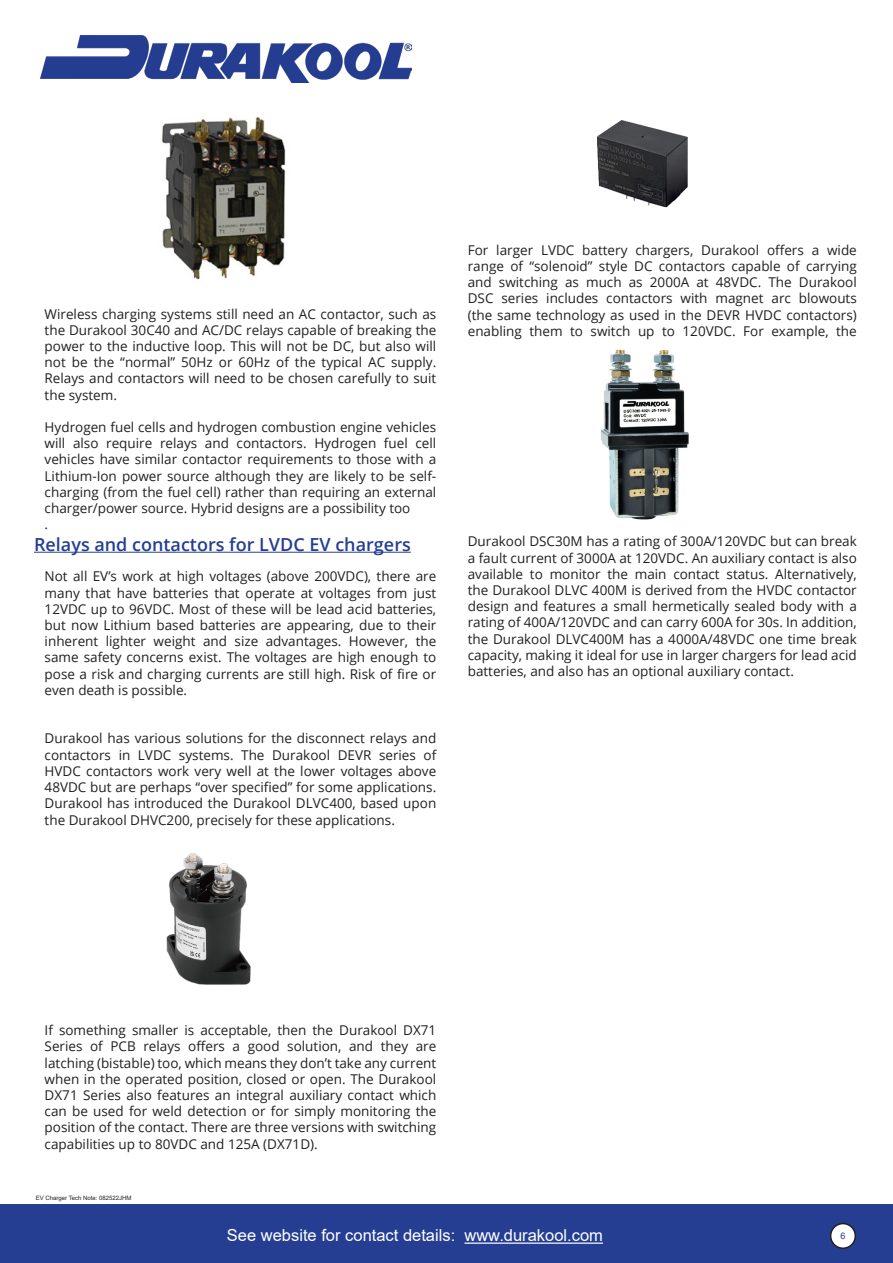
<style>
.page{position:relative;width:893px;height:1263px;background:#fff}
.page>*{position:absolute;margin:0;border:0;box-sizing:border-box;transform-origin:0 0}
.IoC_Hyperlink{font:600 18px "Open Sans";color:#253e92}
.t1{font:16.5px "Arial";color:#fff}
.IoC_Hyperlink-2{font:13.5px/16.2px "Open Sans";color:#231f20;text-align:justify}
.t2{font:9px "Arial";color:#253e92}
.t3{font:6px "Arial";color:#231f20}
</style>
<div class="page">
<div style="left:0;top:1204px;width:893px;height:59px;background:#253e92"></div>
<div style="left:831px;top:1223px;width:24px;height:25px;background:#fff;border-radius:50%"></div>
<div style="left:830px;top:1223px;width:26px;height:26px;border:2px solid #231f20;border-radius:50%"></div>
<img style="left:41px;top:36px;width:371px;height:46px">
<hr style="left:464px;top:1242px;width:139px;height:2px;background:#fff">
<hr style="left:34px;top:552px;width:377px;height:1px;background:#253e92">
<img style="left:166px;top:853px;width:85px;height:132px">
<img style="left:597px;top:120px;width:91px;height:88px">
<img style="left:601px;top:349px;width:88px;height:171px">
<img style="left:161px;top:117px;width:125px;height:163px">
<p class="IoC_Hyperlink-2" style="left:45px;top:305px;width:393px">Wireless charging systems still need an AC contactor, such as the Durakool 30C40 and AC/DC relays capable of breaking the power to the inductive loop. This will not be DC, but also will not be the “normal” 50Hz or 60Hz of the typical AC supply.<br>Relays and contactors will need to be chosen carefully to suit the system.</p>
<p class="IoC_Hyperlink-2" style="left:45px;top:419px;width:393px">Hydrogen fuel cells and hydrogen combustion engine vehicles will also require relays and contactors. Hydrogen fuel cell vehicles have similar contactor requirements to those with a Lithium-Ion power source although they are likely to be self&shy;charging (from the fuel cell) rather than requiring an external charger/power source. Hybrid designs are a possibility too</p>
<p class="IoC_Hyperlink-2" style="left:45px;top:516px;width:5px">.</p>
<p class="IoC_Hyperlink" style="left:34px;top:532px;width:378px">Relays and contactors for LVDC EV chargers</p>
<p class="IoC_Hyperlink-2" style="left:45px;top:568px;width:393px">Not all EV’s work at high voltages (above 200VDC), there are many that have batteries that operate at voltages from just 12VDC up to 96VDC. Most of these will be lead acid batteries, but now Lithium based batteries are appearing, due to their inherent lighter weight and size advantages. However, the same safety concerns exist. The voltages are high enough to pose a risk and charging currents are still high. Risk of fire or even death is possible.</p>
<p class="IoC_Hyperlink-2" style="left:45px;top:730px;width:393px">Durakool has various solutions for the disconnect relays and contactors in LVDC systems. The Durakool DEVR series of HVDC contactors work very well at the lower voltages above 48VDC but are perhaps “over specified” for some applications.<br>Durakool has introduced the Durakool DLVC400, based upon the Durakool DHVC200, precisely for these applications.</p>
<p class="IoC_Hyperlink-2" style="left:468px;top:241px;width:391px">For larger LVDC battery chargers, Durakool offers a wide range of “solenoid” style DC contactors capable of carrying and switching as much as 2000A at 48VDC. The Durakool DSC series includes contactors with magnet arc blowouts (the same technology as used in the DEVR HVDC contactors) enabling them to switch up to 120VDC. For example, the</p>
<p class="IoC_Hyperlink-2" style="left:468px;top:533px;width:391px">Durakool DSC30M has a rating of 300A/120VDC but can break a fault current of 3000A at 120VDC. An auxiliary contact is also available to monitor the main contact status. Alternatively, the Durakool DLVC 400M is derived from the HVDC contactor design and features a small hermetically sealed body with a rating of 400A/120VDC and can carry 600A for 30s. In addition, the Durakool DLVC400M has a 4000A/48VDC one time break capacity, making it ideal for use in larger chargers for lead acid batteries, and also has an optional auxiliary contact.</p>
<p class="IoC_Hyperlink-2" style="left:45px;top:1022px;width:393px">If something smaller is acceptable, then the Durakool DX71<br>Series of PCB relays offers a good solution, and they are latching (bistable) too, which means they don’t take any current when in the operated position, closed or open. The Durakool DX71 Series also features an integral auxiliary contact which can be used for weld detection or for simply monitoring the position of the contact. There are three versions with switching capabilities up to 80VDC and 125A (DX71D).</p>
<p class="t3" style="left:36px;top:1194px;width:97px">EV Charger Tech Note: 082522JHM</p>
<p class="t1" style="left:227px;top:1224px;width:377px">See website for contact details: www.durakool.com</p>
<p class="t2" style="left:840px;top:1229px;width:7px">6</p>
</div>
